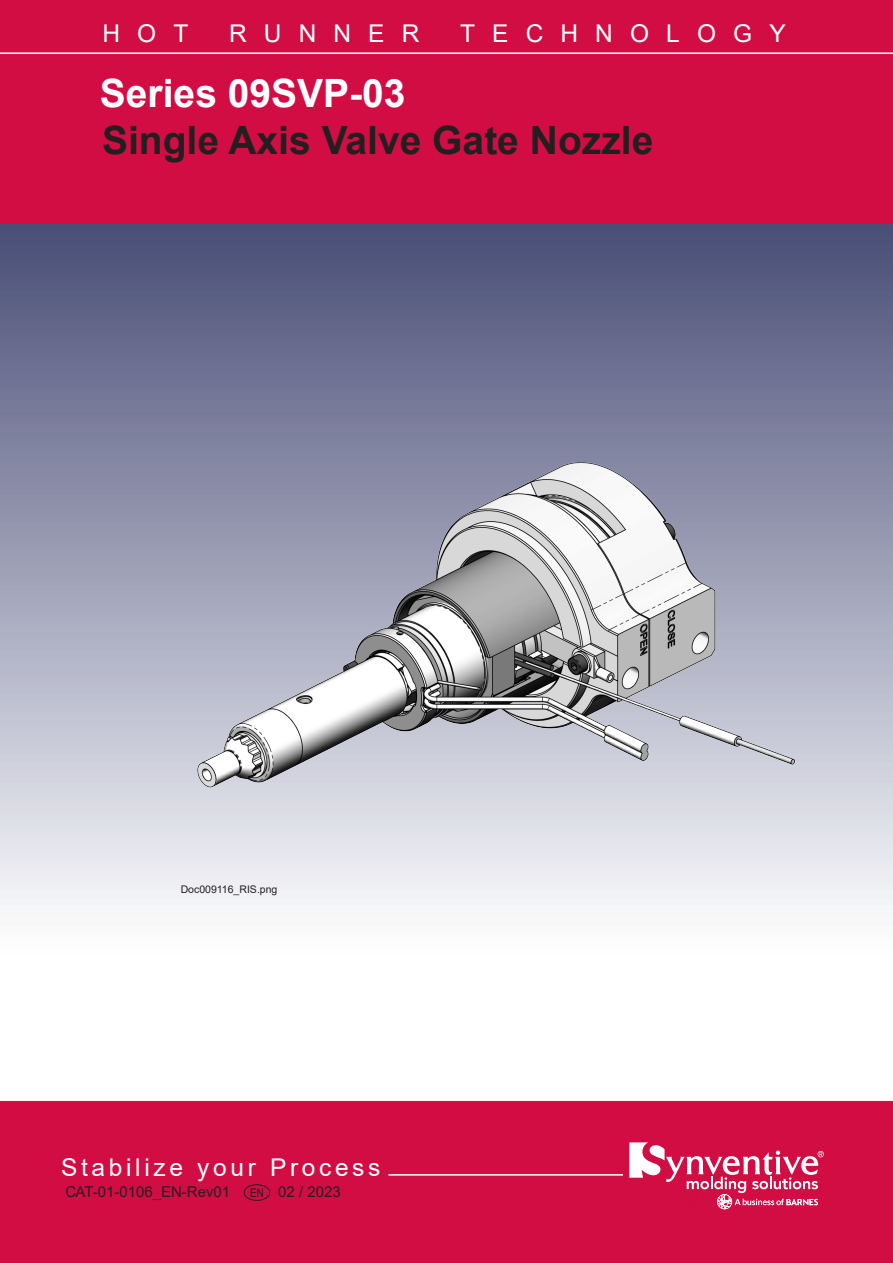
<style>
.page{position:relative;width:893px;height:1263px;background:#fff}
.page>*{position:absolute;margin:0;border:0;box-sizing:border-box;transform-origin:0 0}
.t1{font:700 39px "Arial";color:#231f20}
.t2{font:700 39px "Arial";color:#fff}
.t3{font:24.45px "Arial";letter-spacing:.15em;color:#fff}
.t4{font:24.45px "Arial";letter-spacing:.7em;color:#fff}
.Table_Black_10{font:15px "Arial";color:#231f20}
.t5{font:12px "Arial Narrow";color:#231f20}
.t6{font:10.5px "Arial";color:#231f20}
</style>
<div class="page">
<img style="left:0;top:224px;width:893px;height:681px">
<div style="left:0;top:0;width:893px;height:224px;background:#d20d44"></div>
<div style="left:0;top:1099px;width:893px;height:164px;background:#d20d44"></div>
<hr style="left:388px;top:1174px;width:235px;height:1px;background:#fff">
<hr style="left:0;top:52px;width:893px;height:2px;background:#fff">
<hr style="left:0;top:1099px;width:893px;height:2px;background:#fff">
<svg style="left:629px;top:1142px;width:195px;height:67px"></svg>
<img style="left:181px;top:449px;width:623px;height:353px">
<div style="left:244px;top:1184px;width:26px;height:17px;border:1px solid #231f20;border-radius:50%"></div>
<p class="t3" style="left:102px;top:17px;width:87px">HOT</p>
<p class="t3" style="left:229px;top:17px;width:192px">RUNNER</p>
<p class="t4" style="left:460px;top:17px;width:327px">TECHNOLOGY</p>
<h1 class="t2" style="left:100px;top:66px;width:307px">Series 09SVP-03</h1>
<h1 class="t1" style="left:102px;top:113px;width:553px">Single Axis Valve Gate Nozzle</h1>
<p class="t6" style="left:181px;top:882px;width:98px">Doc009116_RIS.png</p>
<p class="t3" style="left:61px;top:1150px;width:321px">Stabilize your Process</p>
<p class="Table_Black_10" style="left:66px;top:1181px;width:166px">CAT-01-0106_EN-Rev01</p>
<p class="t5" style="left:250px;top:1183px;width:15px">EN</p>
<p class="Table_Black_10" style="left:278px;top:1181px;width:64px">02 / 2023</p>
</div>
